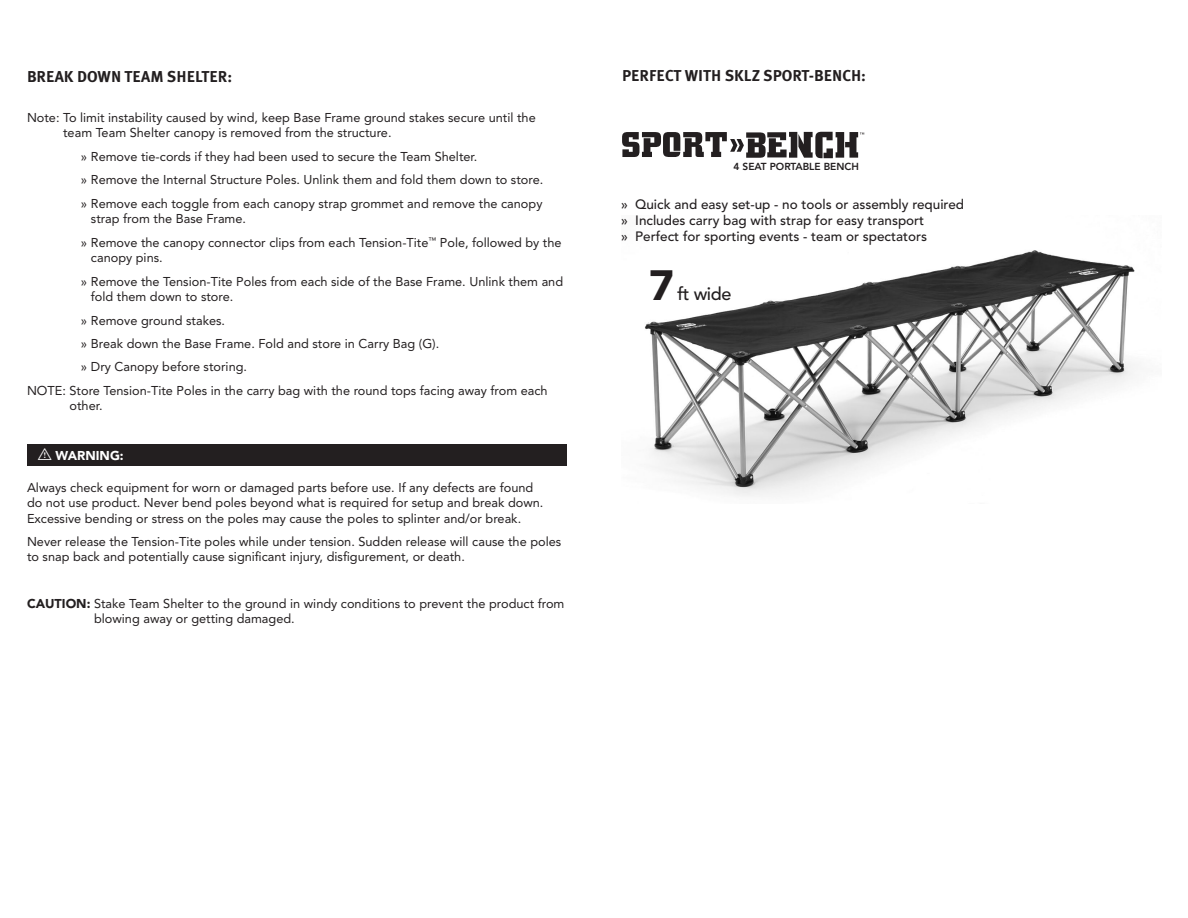
<style>
.page{position:relative;width:1188px;height:918px;background:#fff}
.page>*{position:absolute;margin:0;border:0;box-sizing:border-box;transform-origin:0 0}
.t1{font:900 42px "Avenir";color:#231f20}
.t2{font:500 18px "Avenir";letter-spacing:-.025em;color:#231f20}
.t3{font:700 15.75px "Meta Plus";color:#231f20}
.body{font:500 13.5px "Avenir";color:#231f20}
.Body{font:12.75px/15.3px "Avenir";color:#231f20}
.t4{font:900 12.75px "Avenir";color:#fff}
.t5{font:800 10.2px "Avenir";color:#231f20}
.s1{font-family:"tables";font-weight:400;font-size:15.75px}
.s2{font-weight:900}
</style>
<div class="page">
<div style="left:27px;top:444px;width:540px;height:22px;background:#231f20"></div>
<img style="left:645px;top:250px;width:490px;height:247px">
<svg style="left:622px;top:132px;width:242px;height:26px"></svg>
<p class="t3" style="left:27px;top:68px;width:207px">BREAK DOWN TEAM SHELTER:</p>
<p class="Body" style="left:63px;top:110px;width:474px;text-indent:-36px">Note: To limit instability caused by wind, keep Base Frame ground stakes secure until the team Team Shelter canopy is removed from the structure.</p>
<p class="Body" style="left:81px;top:149px;width:398px">» Remove tie-cords if they had been used to secure the Team Shelter.</p>
<p class="Body" style="left:81px;top:172px;width:464px">» Remove the Internal Structure Poles. Unlink them and fold them down to store.</p>
<p class="Body" style="left:91px;top:196px;width:453px;text-indent:-10px">» Remove each toggle from each canopy strap grommet and remove the canopy strap from the Base Frame.</p>
<p class="Body" style="left:91px;top:235px;width:472px;text-indent:-10px">» Remove the canopy connector clips from each Tension-Tite<sup>™</sup> Pole, followed by the canopy pins.</p>
<p class="Body" style="left:91px;top:274px;width:474px;text-indent:-10px">» Remove the Tension-Tite Poles from each side of the Base Frame. Unlink them and fold them down to store.</p>
<p class="Body" style="left:81px;top:313px;width:146px">» Remove ground stakes.</p>
<p class="Body" style="left:81px;top:336px;width:360px">» Break down the Base Frame. Fold and store in Carry Bag (G).</p>
<p class="Body" style="left:81px;top:359px;width:168px">» Dry Canopy before storing.</p>
<p class="Body" style="left:70px;top:383px;width:480px;text-indent:-43px">NOTE: Store Tension-Tite Poles in the carry bag with the round tops facing away from each other.</p>
<p class="t4" style="left:38px;top:448px;width:87px"><span class="s1">i</span> WARNING:</p>
<p class="Body" style="left:27px;top:480px;width:518px">Always check equipment for worn or damaged parts before use. If any defects are found do not use product. Never bend poles beyond what is required for setup and break down.<br>Excessive bending or stress on the poles may cause the poles to splinter and/or break.</p>
<p class="Body" style="left:27px;top:534px;width:536px">Never release the Tension-Tite poles while under tension. Sudden release will cause the poles to snap back and potentially cause significant injury, disfigurement, or death.</p>
<p class="Body" style="left:94px;top:596px;width:472px;text-indent:-67px"><span class="s2">CAUTION:</span> Stake Team Shelter to the ground in windy conditions to prevent the product from blowing away or getting damaged.</p>
<p class="t3" style="left:622px;top:66px;width:246px">PERFECT WITH SKLZ SPORT-BENCH:</p>
<p class="t5" style="left:734px;top:161px;width:127px">4 SEAT PORTABLE BENCH</p>
<p class="body" style="left:621px;top:196px;width:345px">» Quick and easy set-up - no tools or assembly required</p>
<p class="body" style="left:621px;top:213px;width:305px">» Includes carry bag with strap for easy transport</p>
<p class="body" style="left:621px;top:229px;width:308px">» Perfect for sporting events - team or spectators</p>
<p class="t1" style="left:649px;top:260px;width:26px">7</p>
<p class="t2" style="left:677px;top:283px;width:55px">ft wide</p>
</div>
